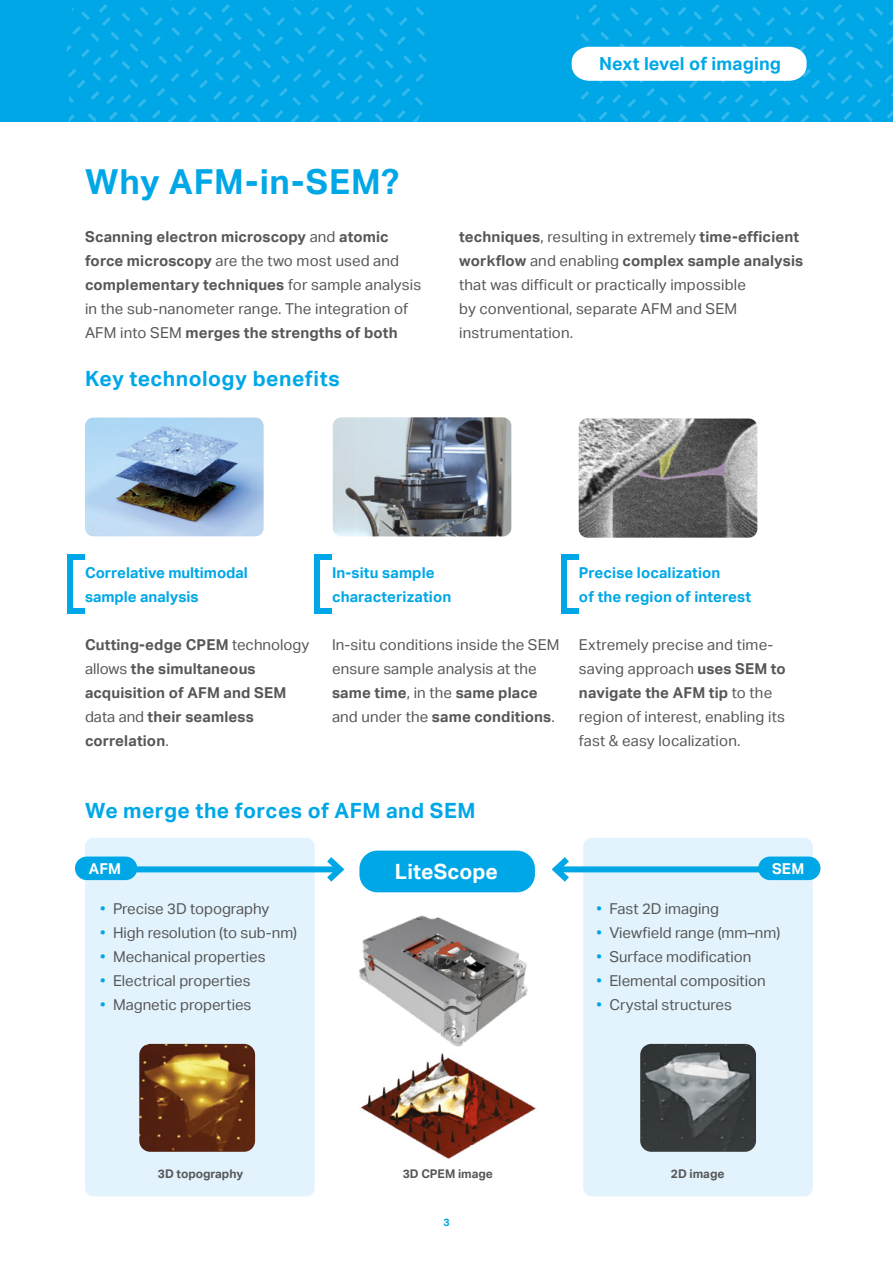
<style>
.page{position:relative;width:893px;height:1263px;background:#fff}
.page>*{position:absolute;margin:0;border:0;box-sizing:border-box;transform-origin:0 0}
.t1{font:700 34.5px "Aktiv Grotesk";letter-spacing:.025em;color:#00a7e7}
.t2{font:700 21px "Aktiv Grotesk";letter-spacing:.02em;color:#00a7e7}
.t3{font:700 21px "Aktiv Grotesk";letter-spacing:.01em;color:#fff}
.t4{font:700 18px "Aktiv Grotesk";letter-spacing:.01em;color:#00a7e7}
.t5{font:15px/24px "Aktiv Grotesk";color:#575756}
.t6{font:700 15px/24px "Aktiv Grotesk";letter-spacing:.01em;color:#575756}
.t7{font:700 15px/24px "Aktiv Grotesk";letter-spacing:.01em;color:#00a7e7}
.t8{font:700 15px "Aktiv Grotesk";letter-spacing:.01em;color:#fff}
.t9{font:700 12px "Aktiv Grotesk";color:#575756}
.t10{font:700 10.5px "Aktiv Grotesk";color:#00a7e7}
.s1{font-weight:400}
.s2{font-weight:700}
.s3{color:#00a7e7}
</style>
<div class="page">
<div style="left:0;top:0;width:893px;height:122px;background:#00a7e7"></div>
<svg style="left:66px;top:0;width:361px;height:122px"></svg>
<svg style="left:572px;top:0;width:321px;height:122px"></svg>
<img style="left:359px;top:915px;width:169px;height:132px">
<div style="left:85px;top:838px;width:230px;height:358px;background:#e3f3fe;border-radius:9px"></div>
<div style="left:583px;top:838px;width:230px;height:358px;background:#e3f3fe;border-radius:9px"></div>
<img style="left:85px;top:417px;width:179px;height:119px">
<img style="left:333px;top:417px;width:178px;height:119px">
<img style="left:360px;top:1053px;width:177px;height:106px">
<img style="left:640px;top:1044px;width:116px;height:108px">
<img style="left:139px;top:1044px;width:116px;height:108px">
<div style="left:359px;top:851px;width:176px;height:41px;background:#00a7e7;border-radius:18px"></div>
<div style="left:85px;top:866px;width:255px;height:6px;background:#00a7e7"></div>
<svg style="left:321px;top:857px;width:24px;height:25px"></svg>
<div style="left:556px;top:866px;width:252px;height:6px;background:#00a7e7"></div>
<svg style="left:551px;top:857px;width:24px;height:25px"></svg>
<div style="left:75px;top:856px;width:62px;height:24px;background:#00a7e7;border-radius:12px"></div>
<div style="left:758px;top:856px;width:62px;height:24px;background:#00a7e7;border-radius:12px"></div>
<img style="left:579px;top:418px;width:178px;height:120px">
<div style="left:314px;top:554px;width:6px;height:60px;background:#00a7e7"></div>
<div style="left:317px;top:554px;width:15px;height:6px;background:#00a7e7"></div>
<div style="left:317px;top:608px;width:15px;height:6px;background:#00a7e7"></div>
<div style="left:561px;top:554px;width:6px;height:60px;background:#00a7e7"></div>
<div style="left:564px;top:554px;width:15px;height:6px;background:#00a7e7"></div>
<div style="left:564px;top:608px;width:15px;height:6px;background:#00a7e7"></div>
<div style="left:67px;top:554px;width:6px;height:60px;background:#00a7e7"></div>
<div style="left:70px;top:554px;width:15px;height:6px;background:#00a7e7"></div>
<div style="left:70px;top:608px;width:15px;height:6px;background:#00a7e7"></div>
<p class="t4" style="left:599px;top:57px;width:183px">Next level of imaging</p>
<h1 class="t1" style="left:85px;top:168px;width:316px">Why AFM-in-SEM?</h1>
<p class="t6" style="left:85px;top:226px;width:338px">Scanning electron microscopy <span class="s1">and</span> atomic force microscopy <span class="s1">are the two most used and </span>complementary techniques <span class="s1">for sample analysis in the sub-nanometer range. The integration of AFM into SEM</span> merges the strengths of both</p>
<p class="t5" style="left:459px;top:225px;width:345px"><span class="s2">techniques</span>, resulting in extremely <span class="s2">time-efficient workflow</span> and enabling <span class="s2">complex sample analysis </span>that was difficult or practically impossible<br>by conventional, separate AFM and SEM instrumentation.</p>
<h2 class="t2" style="left:85px;top:370px;width:256px">Key technology benefits</h2>
<p class="t7" style="left:85px;top:562px;width:164px">Correlative multimodal sample analysis</p>
<p class="t6" style="left:85px;top:634px;width:226px">Cutting-edge CPEM <span class="s1">technology allows</span> the simultaneous acquisition of AFM and SEM <span class="s1">data and</span> their seamless correlation<span class="s1">.</span></p>
<p class="t7" style="left:332px;top:562px;width:121px">In-situ sample characterization</p>
<p class="t5" style="left:332px;top:633px;width:229px">In-situ conditions inside the SEM ensure sample analysis at the <span class="s2">same time</span>, in the <span class="s2">same place </span>and under the <span class="s2">same conditions</span>.</p>
<p class="t7" style="left:579px;top:562px;width:174px">Precise localization<br>of the region of interest</p>
<p class="t5" style="left:579px;top:633px;width:208px">Extremely precise and time&shy;saving approach <span class="s2">uses SEM to navigate the AFM tip</span> to the region of interest, enabling its fast &amp; easy localization.</p>
<h2 class="t2" style="left:85px;top:802px;width:392px">We merge the forces of AFM and SEM</h2>
<p class="t8" style="left:89px;top:862px;width:34px">AFM</p>
<h2 class="t3" style="left:395px;top:863px;width:105px">LiteScope</h2>
<p class="t8" style="left:772px;top:862px;width:34px">SEM</p>
<p class="t5" style="left:100px;top:897px;width:171px"><span class="s3">•</span> Precise 3D topography</p>
<p class="t5" style="left:100px;top:921px;width:198px"><span class="s3">•</span> High resolution (to sub-nm)</p>
<p class="t5" style="left:100px;top:945px;width:167px"><span class="s3">•</span> Mechanical properties</p>
<p class="t5" style="left:100px;top:969px;width:152px"><span class="s3">•</span> Electrical properties</p>
<p class="t5" style="left:100px;top:993px;width:153px"><span class="s3">•</span> Magnetic properties</p>
<p class="t5" style="left:597px;top:897px;width:124px"><span class="s3">•</span> Fast 2D imaging</p>
<p class="t5" style="left:597px;top:921px;width:185px"><span class="s3">•</span> Viewfield range (mm–nm)</p>
<p class="t5" style="left:597px;top:945px;width:156px"><span class="s3">•</span> Surface modification</p>
<p class="t5" style="left:597px;top:969px;width:171px"><span class="s3">•</span> Elemental composition</p>
<p class="t5" style="left:597px;top:993px;width:137px"><span class="s3">•</span> Crystal structures</p>
<p class="t9" style="left:403px;top:1169px;width:92px">3D CPEM image</p>
<p class="t9" style="left:158px;top:1169px;width:87px">3D topography</p>
<p class="t9" style="left:671px;top:1169px;width:55px">2D image</p>
<p class="t10" style="left:443px;top:1218px;width:8px">3</p>
</div>
